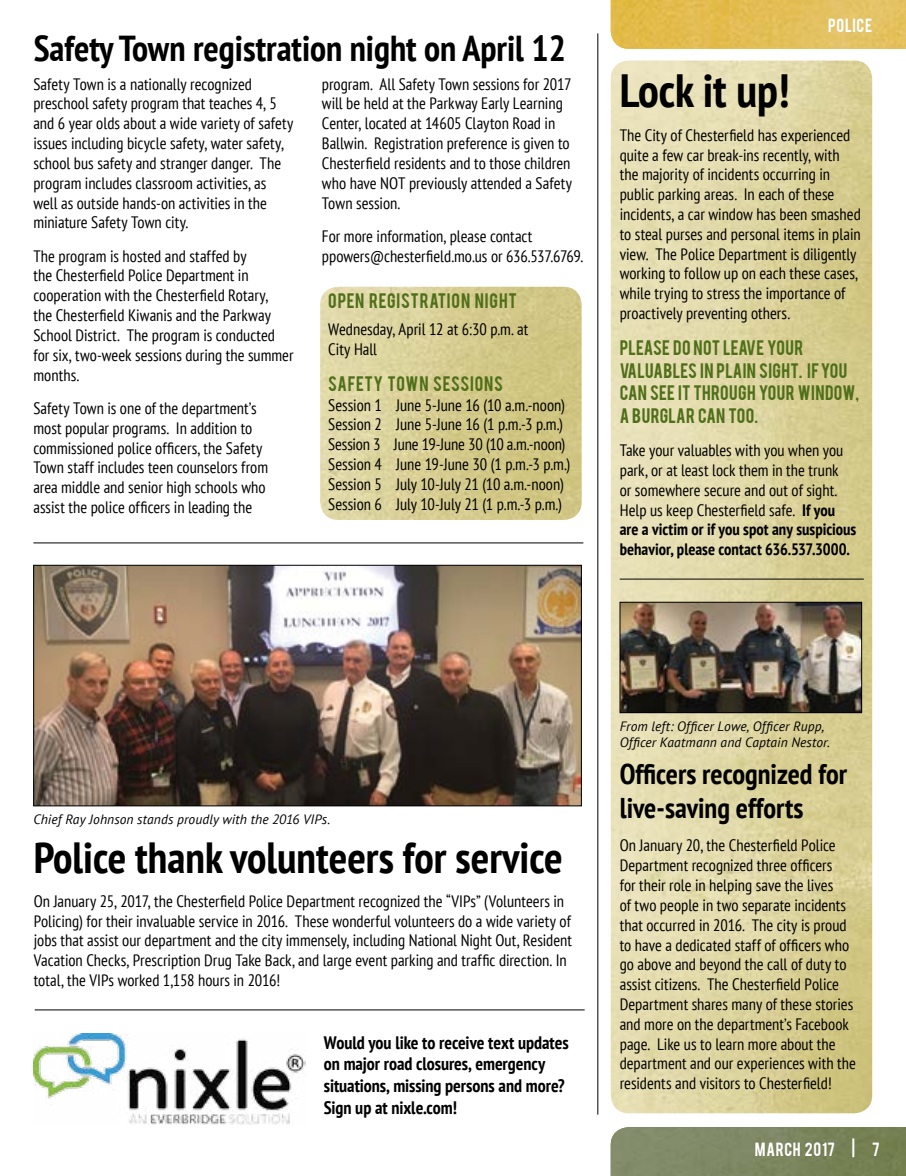
<style>
.page{position:relative;width:906px;height:1176px;background:#fff}
.page>*{position:absolute;margin:0;border:0;box-sizing:border-box;transform-origin:0 0}
.t1{font:700 condensed 46.5px "PT Sans";color:#000}
.t2{font:700 condensed 43.5px "PT Sans";color:#000}
.t3{font:700 condensed 36px "PT Sans";color:#000}
.t4{font:700 condensed 28.5px/34.2px "PT Sans";color:#000}
.t5{font:700 condensed 18px/21.6px "PT Sans";letter-spacing:-.005em;color:#000}
.t6{font:condensed 16.5px/19.8px "PT Sans";color:#000}
.t7{font:16.5px/22.5px "Bebas";letter-spacing:.025em;color:#4f6f19}
.t8{font:16.5px "Bebas";letter-spacing:.05em;color:#4f6f19}
.t9{font:15px "Bebas";letter-spacing:.045em;color:#fff}
.t10{font:italic 13.5px/16.2px "PT Sans";letter-spacing:.01em;color:#000}
.s1{font-weight:700}
</style>
<div class="page">
<img style="left:610px;top:1127px;width:295px;height:48px">
<img style="left:610px;top:60px;width:261px;height:1052px">
<img style="left:35px;top:567px;width:544px;height:236px">
<div style="left:33px;top:565px;width:548px;height:240px;border:1px solid #000"></div>
<img style="left:320px;top:287px;width:261px;height:233px">
<img style="left:610px;top:0;width:295px;height:49px">
<img style="left:34px;top:1033px;width:271px;height:90px">
<hr style="left:33px;top:542px;width:550px;height:1px;background:#000">
<hr style="left:619px;top:578px;width:244px;height:1px;background:#000">
<hr style="left:35px;top:1009px;width:549px;height:1px;background:#000">
<img style="left:621px;top:603px;width:238px;height:107px">
<div style="left:619px;top:601px;width:242px;height:111px;border:1px solid #000"></div>
<hr style="left:597px;top:33px;width:1px;height:1081px;background:#000">
<h3 class="t3" style="left:34px;top:24px;width:533px">Safety Town registration night on April 12</h3>
<p class="t6" style="left:33px;top:73px;width:261px">Safety Town is a nationally recognized preschool safety program that teaches 4, 5 and 6 year olds about a wide variety of safety issues including bicycle safety, water safety, school bus safety and stranger danger. The program includes classroom activities, as well as outside hands-on activities in the miniature Safety Town city.</p>
<p class="t6" style="left:33px;top:245px;width:261px">The program is hosted and staffed by<br>the Chesterfield Police Department in cooperation with the Chesterfield Rotary,<br>the Chesterfield Kiwanis and the Parkway School District. The program is conducted for six, two-week sessions during the summer months.</p>
<p class="t6" style="left:33px;top:397px;width:236px">Safety Town is one of the department’s most popular programs. In addition to commissioned police officers, the Safety Town staff includes teen counselors from area middle and senior high schools who assist the police officers in leading the</p>
<p class="t6" style="left:322px;top:73px;width:251px">program. All Safety Town sessions for 2017 will be held at the Parkway Early Learning Center, located at 14605 Clayton Road in Ballwin. Registration preference is given to Chesterfield residents and to those children who have NOT previously attended a Safety Town session.</p>
<p class="t6" style="left:322px;top:226px;width:262px">For more information, please contact ppowers@chesterfield.mo.us or 636.537.6769.</p>
<p class="t8" style="left:328px;top:289px;width:190px">OPEN REGISTRATION NIGHT</p>
<p class="t6" style="left:328px;top:319px;width:201px">Wednesday, April 12 at 6:30 p.m. at<br>City Hall</p>
<p class="t7" style="left:328px;top:371px;width:176px">SAFETY TOWN SESSIONS</p>
<p class="t6" style="left:328px;top:394px;width:243px">Session 1 June 5-June 16 (10 a.m.-noon)<br>Session 2 June 5-June 16 (1 p.m.-3 p.m.)<br>Session 3 June 19-June 30 (10 a.m.-noon)<br>Session 4 June 19-June 30 (1 p.m.-3 p.m.)<br>Session 5 July 10-July 21 (10 a.m.-noon)<br>Session 6 July 10-July 21 (1 p.m.-3 p.m.)</p>
<p class="t9" style="left:827px;top:15px;width:45px">POLICE</p>
<h1 class="t1" style="left:619px;top:60px;width:171px">Lock it up!</h1>
<p class="t6" style="left:619px;top:125px;width:242px">The City of Chesterfield has experienced quite a few car break-ins recently, with the majority of incidents occurring in public parking areas. In each of these incidents, a car window has been smashed to steal purses and personal items in plain view. The Police Department is diligently working to follow up on each these cases, while trying to stress the importance of proactively preventing others.</p>
<p class="t7" style="left:619px;top:335px;width:241px">PLEASE DO NOT LEAVE YOUR<br>VALUABLES IN PLAIN SIGHT. IF YOU<br>CAN SEE IT THROUGH YOUR WINDOW,<br>A BURGLAR CAN TOO.</p>
<p class="t6" style="left:619px;top:440px;width:238px">Take your valuables with you when you park, or at least lock them in the trunk<br>or somewhere secure and out of sight.<br>Help us keep Chesterfield safe. <span class="s1">If you are a victim or if you spot any suspicious behavior, please contact 636.537.3000.</span></p>
<p class="t10" style="left:33px;top:810px;width:298px">Chief Ray Johnson stands proudly with the 2016 VIPs.</p>
<h2 class="t2" style="left:34px;top:829px;width:530px">Police thank volunteers for service</h2>
<p class="t6" style="left:34px;top:890px;width:539px">On January 25, 2017, the Chesterfield Police Department recognized the “VIPs” (Volunteers in Policing) for their invaluable service in 2016. These wonderful volunteers do a wide variety of jobs that assist our department and the city immensely, including National Night Out, Resident Vacation Checks, Prescription Drug Take Back, and large event parking and traffic direction. In total, the VIPs worked 1,158 hours in 2016!</p>
<p class="t5" style="left:324px;top:1030px;width:246px">Would you like to receive text updates on major road closures, emergency situations, missing persons and more?<br>Sign up at nixle.com!</p>
<p class="t10" style="left:619px;top:717px;width:212px">From left: Officer Lowe, Officer Rupp,<br>Officer Kaatmann and Captain Nestor.</p>
<h3 class="t4" style="left:619px;top:756px;width:229px">Officers recognized for live-saving efforts</h3>
<p class="t6" style="left:619px;top:835px;width:237px">On January 20, the Chesterfield Police Department recognized three officers<br>for their role in helping save the lives<br>of two people in two separate incidents that occurred in 2016. The city is proud to have a dedicated staff of officers who go above and beyond the call of duty to assist citizens. The Chesterfield Police Department shares many of these stories and more on the department’s Facebook page. Like us to learn more about the department and our experiences with the residents and visitors to Chesterfield!</p>
<p class="t9" style="left:754px;top:1138px;width:126px">MARCH 2017 | 7</p>
</div>
